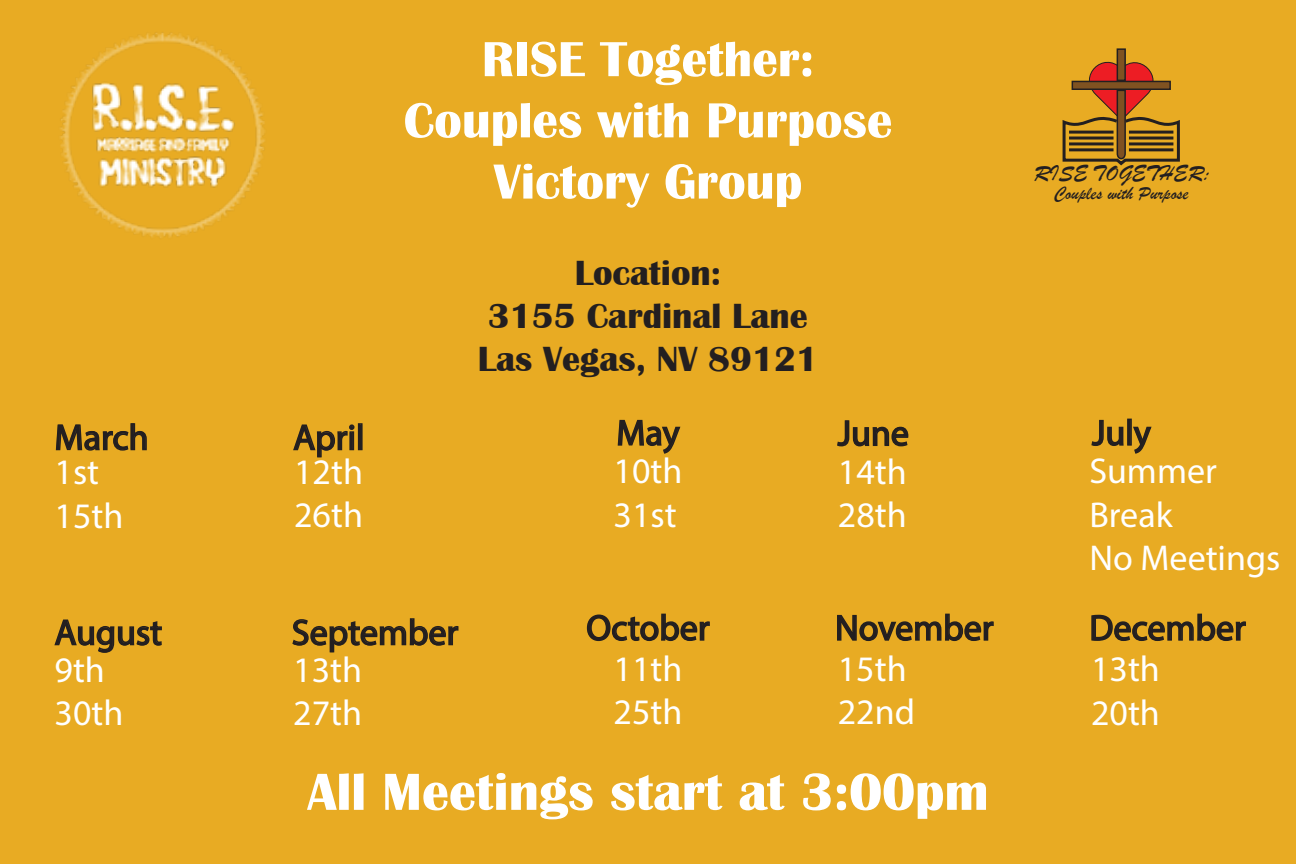
<style>
.page{position:relative;width:1296px;height:864px;background:#e8ab23}
.page>*{position:absolute;margin:0;border:0;box-sizing:border-box;transform-origin:0 0}
.t1{font:700 54px "Britannic";color:#fff}
.t2{font:700 51px/61.2px "Britannic";color:#fff;text-align:center}
.t3{font:36px/43.2px "Myriad Pro";color:#fff}
.t4{font:36px "Myriad Pro";color:#231f20}
.t5{font:700 36px/43.2px "Britannic";color:#231f20;text-align:center}
.t6{font:22.8px "Brush Script";color:#231f20}
.t7{font:19.2px "Brush Script";color:#231f20}
</style>
<div class="page">
<svg style="left:1117px;top:48px;width:9px;height:2px"></svg>
<svg style="left:1062px;top:50px;width:118px;height:116px"></svg>
<hr style="left:1069px;top:131px;width:45px;height:3px;background:#231f20">
<hr style="left:1069px;top:137px;width:45px;height:3px;background:#231f20">
<hr style="left:1069px;top:142px;width:45px;height:3px;background:#231f20">
<hr style="left:1069px;top:148px;width:45px;height:3px;background:#231f20">
<hr style="left:1129px;top:131px;width:44px;height:3px;background:#231f20">
<hr style="left:1129px;top:137px;width:44px;height:3px;background:#231f20">
<hr style="left:1129px;top:142px;width:44px;height:3px;background:#231f20">
<hr style="left:1129px;top:148px;width:44px;height:3px;background:#231f20">
<img style="left:60px;top:32px;width:205px;height:206px">
<svg style="left:55px;top:423px;width:92px;height:28px"></svg>
<svg style="left:293px;top:424px;width:62px;height:34px"></svg>
<div style="left:358px;top:423px;width:5px;height:27px;border:2px solid #231f20"></div>
<svg style="left:617px;top:419px;width:64px;height:35px"></svg>
<svg style="left:837px;top:420px;width:72px;height:27px"></svg>
<svg style="left:1091px;top:419px;width:33px;height:27px"></svg>
<div style="left:1127px;top:419px;width:5px;height:27px;border:2px solid #231f20"></div>
<svg style="left:1133px;top:426px;width:19px;height:28px"></svg>
<svg style="left:54px;top:619px;width:108px;height:34px"></svg>
<svg style="left:292px;top:618px;width:167px;height:35px"></svg>
<svg style="left:586px;top:613px;width:124px;height:29px"></svg>
<svg style="left:837px;top:613px;width:157px;height:29px"></svg>
<svg style="left:1091px;top:613px;width:155px;height:29px"></svg>
<h2 class="t2" style="left:404px;top:29px;width:490px">RISE Together:<br>Couples with Purpose<br>Victory Group</h2>
<p class="t5" style="left:478px;top:252px;width:342px">Location:<br>3155 Cardinal Lane<br>Las Vegas, NV 89121</p>
<p class="t6" style="left:1034px;top:159px;width:178px">RISE TOGETHER:</p>
<p class="t7" style="left:1054px;top:182px;width:136px">Couples with Purpose</p>
<p class="t4" style="left:55px;top:415px;width:96px">March</p>
<p class="t4" style="left:293px;top:415px;width:73px">April</p>
<p class="t4" style="left:616px;top:411px;width:65px">May</p>
<p class="t4" style="left:838px;top:411px;width:73px">June</p>
<p class="t4" style="left:1092px;top:411px;width:60px">July</p>
<p class="t3" style="left:55px;top:450px;width:70px">1st<br>15th</p>
<p class="t3" style="left:294px;top:450px;width:70px">12th<br>26th</p>
<p class="t3" style="left:614px;top:449px;width:70px">10th<br>31st</p>
<p class="t3" style="left:838px;top:450px;width:70px">14th<br>28th</p>
<p class="t3" style="left:1089px;top:449px;width:193px">Summer<br>Break<br>No Meetings</p>
<p class="t4" style="left:55px;top:610px;width:109px">August</p>
<p class="t4" style="left:292px;top:610px;width:168px">September</p>
<p class="t4" style="left:586px;top:606px;width:125px">October</p>
<p class="t4" style="left:835px;top:606px;width:160px">November</p>
<p class="t4" style="left:1089px;top:606px;width:158px">December</p>
<p class="t3" style="left:55px;top:648px;width:70px">9th<br>30th</p>
<p class="t3" style="left:293px;top:648px;width:70px">13th<br>27th</p>
<p class="t3" style="left:614px;top:646px;width:70px">11th<br>25th</p>
<p class="t3" style="left:838px;top:647px;width:79px">15th<br>22nd</p>
<p class="t3" style="left:1091px;top:647px;width:70px">13th<br>20th</p>
<h1 class="t1" style="left:307px;top:761px;width:683px">All Meetings start at 3:00pm</h1>
</div>
